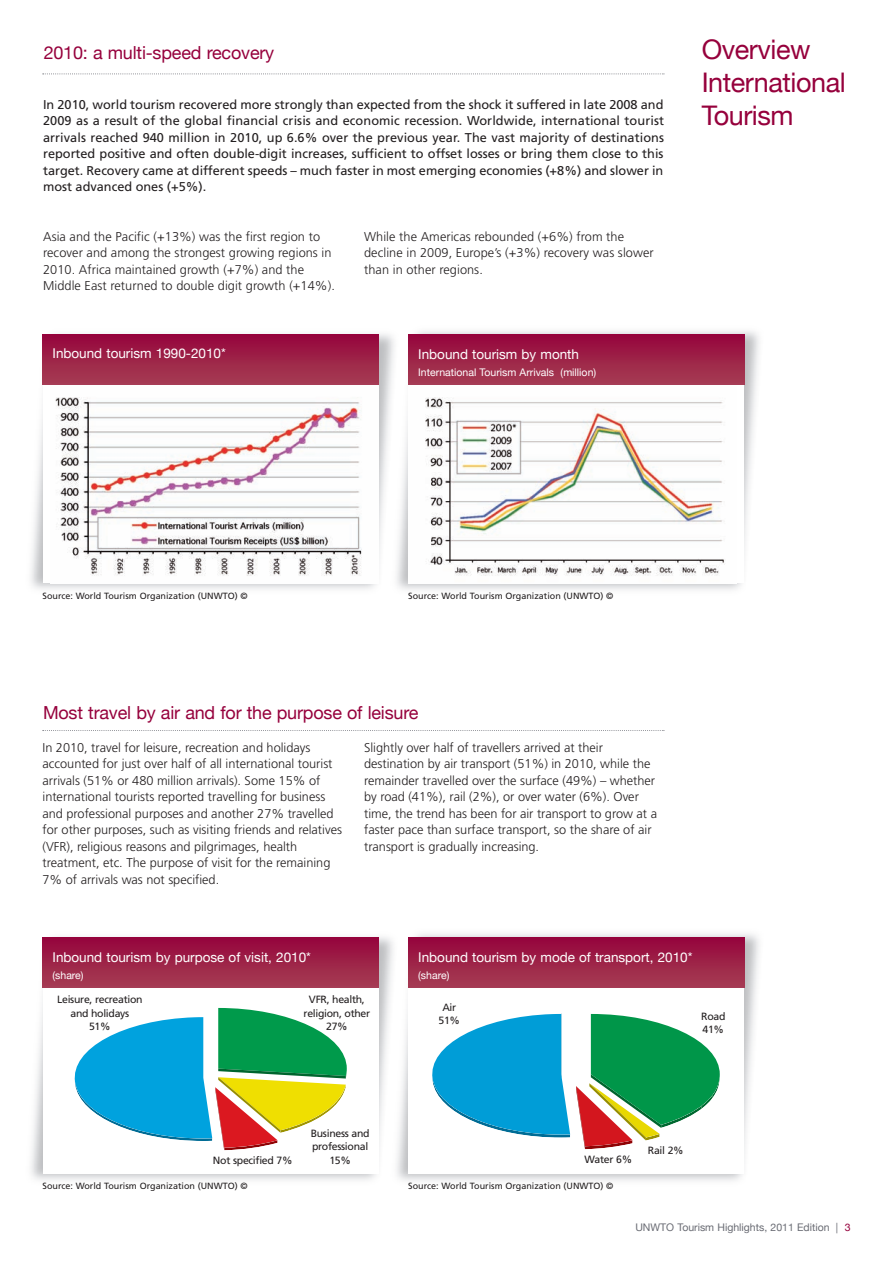
<style>
.page{position:relative;width:893px;height:1263px;background:#fff}
.page>*{position:absolute;margin:0;border:0;box-sizing:border-box;transform-origin:0 0}
.t1{font:27px/33px "Helvetica Neue";letter-spacing:-.015em;color:#96013c}
.t2{font:18px "Helvetica Neue";letter-spacing:-.01em;color:#96013c}
.t3{font:13.5px "Helvetica Neue";color:#fff}
.t4{font:300 12.75px/16.5px "Frutiger";color:#231f20}
.t5{font:12.75px/16.5px "Frutiger";color:#231f20;text-align:justify}
.t6{font:10.5px/13.5px "Frutiger";letter-spacing:-.03em;color:#231f20;text-align:center}
.t7{font:10.5px "Helvetica Neue";color:#fff}
.t8{font:10.5px "Helvetica Neue";color:#696b73}
.t9{font:9px "Frutiger";color:#231f20}
.s1{color:#96013c}
</style>
<div class="page">
<svg style="left:43px;top:73px;width:621px;height:1px"></svg>
<svg style="left:43px;top:730px;width:621px;height:1px"></svg>
<img style="left:31px;top:334px;width:356px;height:255px">
<img style="left:51px;top:375px;width:328px;height:208px">
<div style="left:43px;top:334px;width:335px;height:51px;background:linear-gradient(to bottom,#95053c,#a63f53)"></div>
<img style="left:387px;top:331px;width:372px;height:259px">
<img style="left:408px;top:385px;width:328px;height:198px">
<div style="left:408px;top:334px;width:336px;height:51px;background:linear-gradient(to bottom,#95053c,#a63f53)"></div>
<img style="left:31px;top:937px;width:357px;height:243px">
<div style="left:43px;top:942px;width:335px;height:232px;background:#fff"></div>
<svg style="left:75px;top:1008px;width:272px;height:142px"></svg>
<div style="left:43px;top:937px;width:335px;height:51px;background:linear-gradient(to bottom,#95043c,#a63f53)"></div>
<img style="left:388px;top:934px;width:371px;height:247px">
<div style="left:408px;top:938px;width:336px;height:236px;background:#fff"></div>
<svg style="left:432px;top:1014px;width:138px;height:124px"></svg>
<svg style="left:576px;top:1014px;width:144px;height:135px"></svg>
<div style="left:408px;top:937px;width:336px;height:51px;background:linear-gradient(to bottom,#95043c,#a63f53)"></div>
<h2 class="t2" style="left:44px;top:42px;width:232px">2010: a multi-speed recovery</h2>
<p class="t5" style="left:43px;top:97px;width:622px">In 2010, world tourism recovered more strongly than expected from the shock it suffered in late 2008 and 2009 as a result of the global financial crisis and economic recession. Worldwide, international tourist arrivals reached 940 million in 2010, up 6.6% over the previous year. The vast majority of destinations reported positive and often double-digit increases, sufficient to offset losses or bring them close to this target. Recovery came at different speeds – much faster in most emerging economies (+8%) and slower in most advanced ones (+5%).</p>
<p class="t4" style="left:43px;top:229px;width:293px">Asia and the Pacific (+13%) was the first region to recover and among the strongest growing regions in 2010. Africa maintained growth (+7%) and the Middle East returned to double digit growth (+14%).</p>
<p class="t4" style="left:364px;top:229px;width:291px">While the Americas rebounded (+6%) from the decline in 2009, Europe’s (+3%) recovery was slower than in other regions.</p>
<p class="t3" style="left:53px;top:346px;width:175px">Inbound tourism 1990-2010*</p>
<p class="t3" style="left:418px;top:346px;width:162px">Inbound tourism by month</p>
<p class="t7" style="left:418px;top:366px;width:179px">International Tourism Arrivals (million)</p>
<h1 class="t1" style="left:702px;top:33px;width:145px">Overview<br>International<br>Tourism</h1>
<p class="t9" style="left:43px;top:592px;width:207px">Source: World Tourism Organization (UNWTO) ©</p>
<p class="t9" style="left:408px;top:592px;width:207px">Source: World Tourism Organization (UNWTO) ©</p>
<h2 class="t2" style="left:43px;top:702px;width:377px">Most travel by air and for the purpose of leisure</h2>
<p class="t4" style="left:43px;top:740px;width:301px">In 2010, travel for leisure, recreation and holidays accounted for just over half of all international tourist arrivals (51% or 480 million arrivals). Some 15% of international tourists reported travelling for business and professional purposes and another 27% travelled for other purposes, such as visiting friends and relatives (VFR), religious reasons and pilgrimages, health treatment, etc. The purpose of visit for the remaining 7% of arrivals was not specified.</p>
<p class="t4" style="left:364px;top:740px;width:294px">Slightly over half of travellers arrived at their destination by air transport (51%) in 2010, while the remainder travelled over the surface (49%) – whether by road (41%), rail (2%), or over water (6%). Over time, the trend has been for air transport to grow at a faster pace than surface transport, so the share of air transport is gradually increasing.</p>
<p class="t3" style="left:53px;top:949px;width:260px">Inbound tourism by purpose of visit, 2010*</p>
<p class="t7" style="left:53px;top:969px;width:33px">(share)</p>
<p class="t3" style="left:418px;top:949px;width:276px">Inbound tourism by mode of transport, 2010*</p>
<p class="t7" style="left:418px;top:969px;width:33px">(share)</p>
<p class="t6" style="left:304px;top:993px;width:68px">VFR, health, religion, other<br>27%</p>
<p class="t6" style="left:57px;top:993px;width:87px">Leisure, recreation and holidays<br>51%</p>
<p class="t6" style="left:439px;top:1001px;width:23px">Air<br>51%</p>
<p class="t6" style="left:701px;top:1010px;width:26px;text-align:left">Road<br>41%</p>
<p class="t6" style="left:311px;top:1127px;width:60px;text-align:left">Business and professional</p>
<p class="t6" style="left:213px;top:1154px;width:81px">Not specified 7%</p>
<p class="t6" style="left:329px;top:1154px;width:23px">15%</p>
<p class="t9" style="left:43px;top:1182px;width:207px">Source: World Tourism Organization (UNWTO) ©</p>
<p class="t6" style="left:585px;top:1153px;width:49px">Water 6%</p>
<p class="t9" style="left:408px;top:1182px;width:207px">Source: World Tourism Organization (UNWTO) ©</p>
<p class="t6" style="left:648px;top:1144px;width:37px">Rail 2%</p>
<p class="t8" style="left:635px;top:1221px;width:217px">UNWTO Tourism Highlights, 2011 Edition | <span class="s1">3</span></p>
</div>
